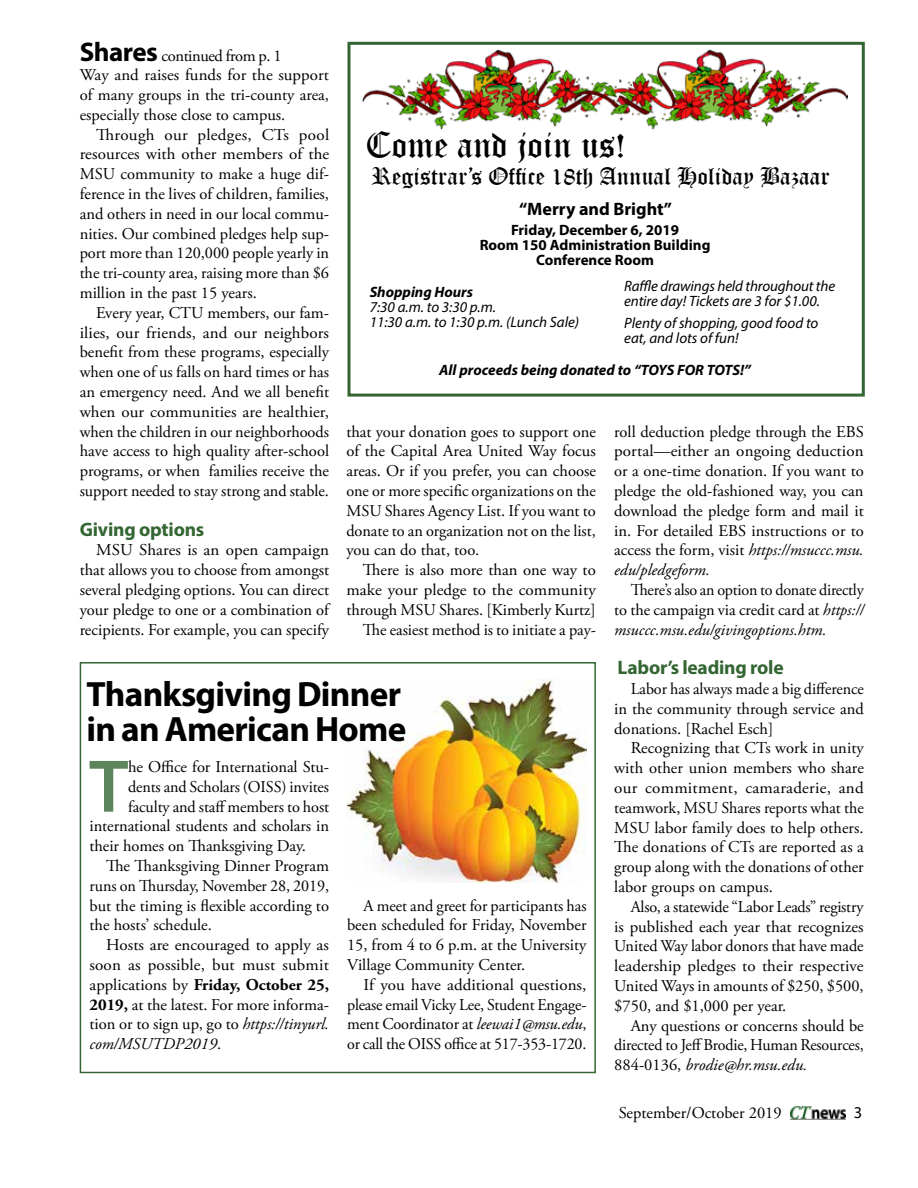
<style>
.page{position:relative;width:918px;height:1188px;background:#fff}
.page>*{position:absolute;margin:0;border:0;box-sizing:border-box;transform-origin:0 0}
.t1{font:600 75.3px "Myriad Pro";color:#5c855c}
.t2{font:36px "Old English Text";color:#000}
.t3{font:700 35.25px/34.5px "Myriad Pro";letter-spacing:-.02em;color:#000}
.t4{font:24px "Old English Text";color:#000}
.t5{font:700 19.5px "Myriad Pro";letter-spacing:-.01em;color:#363}
.t6{font:700 18px "Myriad Pro";color:#000}
.t7{font:16.5px/19.8px "Adobe Garamond Pro";color:#000;text-align:justify}
.t8{font:700 16.5px "Adobe Garamond Pro";color:#000}
.t9{font:16.5px "Adobe Garamond Pro";letter-spacing:-.025em;color:#000}
.t10{font:italic 16.5px "Adobe Garamond Pro";color:#000}
.t11{font:16.5px "Myriad Pro";color:#000}
.t12{font:italic 15px/15px "Myriad Pro";color:#000}
.t13{font:700 15px/15px "Myriad Pro";color:#000;text-align:center}
.t14{font:italic 700 15px "Myriad Pro";color:#000}
.s1{font-family:"Myriad Pro";font-weight:700;font-size:27px}
.s2{font-style:italic}
.s3{font-weight:400}
.s4{font-weight:700}
.s5{font-style:normal}
</style>
<div class="page">
<img style="left:790px;top:1107px;width:55px;height:12px">
<div style="left:80px;top:662px;width:516px;height:411px;border:2px solid #363"></div>
<img style="left:346px;top:679px;width:240px;height:203px">
<div style="left:347px;top:42px;width:518px;height:355px;border:3px solid #363"></div>
<img style="left:362px;top:50px;width:486px;height:80px">
<p class="t9" style="left:80px;top:45px;width:203px"><span class="s1">Shares</span> continued from p. 1</p>
<p class="t7" style="left:80px;top:66px;width:251px">Way and raises funds for the support of many groups in the tri-county area, especially those close to campus.</p>
<p class="t7" style="left:80px;top:125px;width:251px;text-indent:17px">Through our pledges, CTs pool resources with other members of the MSU community to make a huge dif&shy;ference in the lives of children, families, and others in need in our local commu&shy;nities. Our combined pledges help sup&shy;port more than 120,000 people yearly in the tri-county area, raising more than $6 million in the past 15 years.</p>
<p class="t7" style="left:80px;top:303px;width:251px;text-indent:16px">Every year, CTU members, our fam&shy;ilies, our friends, and our neighbors benefit from these programs, especially when one of us falls on hard times or has an emergency need. And we all benefit when our communities are healthier, when the children in our neighborhoods have access to high quality after-school programs, or when families receive the support needed to stay strong and stable.</p>
<p class="t5" style="left:80px;top:516px;width:126px">Giving options</p>
<p class="t7" style="left:80px;top:541px;width:251px;text-indent:16px">MSU Shares is an open campaign that allows you to choose from amongst several pledging options. You can direct your pledge to one or a combination of recipients. For example, you can specify</p>
<h2 class="t2" style="left:365px;top:122px;width:262px">Come and join us!</h2>
<h3 class="t4" style="left:371px;top:161px;width:460px">Registrar’s Office 18th Annual Holiday Bazaar</h3>
<p class="t6" style="left:519px;top:197px;width:154px">“Merry and Bright”</p>
<p class="t13" style="left:480px;top:221px;width:232px">Friday, December 6, 2019<br>Room 150 Administration Building<br>Conference Room</p>
<p class="t12" style="left:624px;top:279px;width:212px">Raffle drawings held throughout the entire day! Tickets are 3 for $1.00.</p>
<p class="t12" style="left:624px;top:315px;width:196px">Plenty of shopping, good food to eat, and lots of fun!</p>
<p class="t14" style="left:370px;top:283px;width:105px">Shopping Hours</p>
<p class="t12" style="left:370px;top:300px;width:211px">7:30 a.m. to 3:30 p.m.<br>11:30 a.m. to 1:30 p.m. (Lunch Sale)</p>
<p class="t14" style="left:439px;top:360px;width:313px">All proceeds being donated to “TOYS FOR TOTS!”</p>
<p class="t7" style="left:614px;top:422px;width:251px">roll deduction pledge through the EBS portal—either an ongoing deduction or a one-time donation. If you want to pledge the old-fashioned way, you can download the pledge form and mail it in. For detailed EBS instructions or to access the form, visit <span class="s2">https://msuccc.msu. edu/pledgeform.</span></p>
<p class="t7" style="left:614px;top:580px;width:251px;text-indent:16px">There’s also an option to donate directly to the campaign via credit card at <span class="s2">https:// msuccc.msu.edu/givingoptions.htm.</span></p>
<p class="t5" style="left:618px;top:655px;width:168px">Labor’s leading role</p>
<p class="t7" style="left:614px;top:679px;width:251px;text-indent:16px">Labor has always made a big difference in the community through service and donations. [Rachel Esch]</p>
<p class="t7" style="left:614px;top:739px;width:251px;text-indent:16px">Recognizing that CTs work in unity with other union members who share our commitment, camaraderie, and teamwork, MSU Shares reports what the MSU labor family does to help others.<br>The donations of CTs are reported as a group along with the donations of other labor groups on campus.</p>
<p class="t7" style="left:614px;top:897px;width:251px;text-indent:16px">Also, a statewide “Labor Leads” registry is published each year that recognizes United Way labor donors that have made leadership pledges to their respective United Ways in amounts of $250, $500, $750, and $1,000 per year.</p>
<p class="t7" style="left:614px;top:1016px;width:251px;text-indent:16px">Any questions or concerns should be directed to Jeff Brodie, Human Resources, 884-0136, <span class="s2">brodie@hr.msu.edu.</span></p>
<p class="t7" style="left:346px;top:422px;width:251px">that your donation goes to support one of the Capital Area United Way focus areas. Or if you prefer, you can choose one or more specific organizations on the MSU Shares Agency List. If you want to donate to an organization not on the list, you can do that, too.</p>
<p class="t7" style="left:346px;top:561px;width:251px;text-align:right">There is also more than one way to make your pledge to the community through MSU Shares. [Kimberly Kurtz] The easiest method is to initiate a pay-</p>
<h3 class="t3" style="left:87px;top:676px;width:321px">Thanksgiving Dinner in an American Home</h3>
<h1 class="t1" style="left:89px;top:738px;width:41px">T</h1>
<p class="t7" style="left:128px;top:758px;width:202px">he Office for International Stu-</p>
<p class="t7" style="left:128px;top:777px;width:202px">dents and Scholars (OISS) invites</p>
<p class="t7" style="left:128px;top:797px;width:203px">faculty and staff members to host</p>
<p class="t7" style="left:90px;top:817px;width:241px">international students and scholars in</p>
<p class="t7" style="left:90px;top:837px;width:218px">their homes on Thanksgiving Day.</p>
<p class="t7" style="left:106px;top:857px;width:224px">The Thanksgiving Dinner Program</p>
<p class="t7" style="left:90px;top:876px;width:241px">runs on Thursday, November 28, 2019,</p>
<p class="t7" style="left:90px;top:896px;width:241px">but the timing is flexible according to</p>
<p class="t7" style="left:90px;top:916px;width:124px">the hosts’ schedule.</p>
<p class="t7" style="left:106px;top:936px;width:224px">Hosts are encouraged to apply as</p>
<p class="t7" style="left:90px;top:956px;width:241px">soon as possible, but must submit</p>
<p class="t8" style="left:90px;top:975px;width:241px"><span class="s3">applications by</span> Friday, October 25,</p>
<p class="t7" style="left:90px;top:995px;width:241px"><span class="s4">2019,</span> at the latest. For more informa-</p>
<p class="t7" style="left:90px;top:1015px;width:241px">tion or to sign up, go to <span class="s2">https://tinyurl.</span></p>
<p class="t10" style="left:90px;top:1034px;width:133px">com/MSUTDP2019<span class="s5">.</span></p>
<p class="t7" style="left:347px;top:896px;width:241px;text-indent:16px">A meet and greet for participants has been scheduled for Friday, November 15, from 4 to 6 p.m. at the University Village Community Center.</p>
<p class="t7" style="left:347px;top:975px;width:241px;text-indent:16px">If you have additional questions, please email Vicky Lee, Student Engage&shy;ment Coordinator at <span class="s2">leewai1@msu.edu</span>, or call the OISS office at 517-353-1720.</p>
<p class="t7" style="left:619px;top:1103px;width:165px">September/October 2019</p>
<p class="t11" style="left:854px;top:1102px;width:10px">3</p>
</div>
